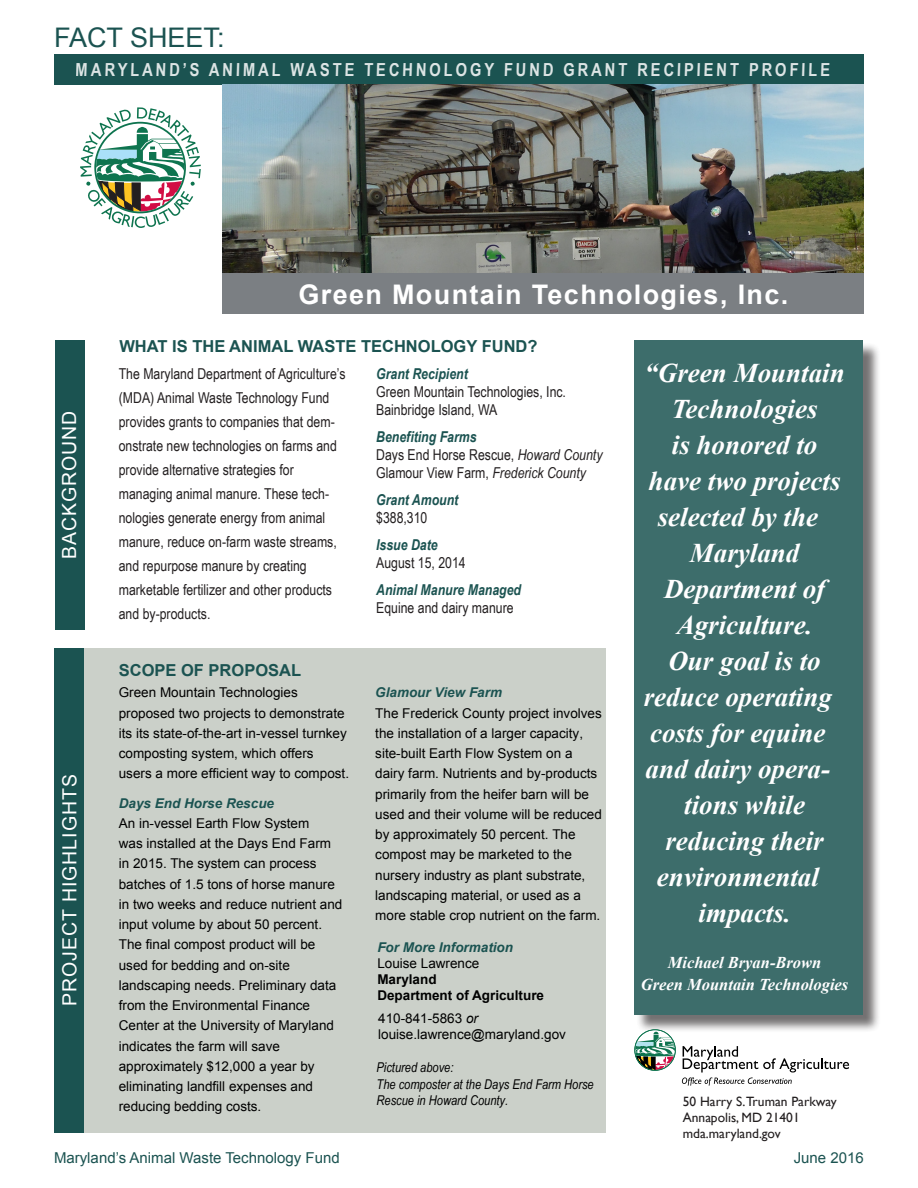
<style>
.page{position:relative;width:918px;height:1188px;background:#fff}
.page>*{position:absolute;margin:0;border:0;box-sizing:border-box;transform-origin:0 0}
.t1{font:italic 700 27px/36px "Times New Roman";color:#fff;text-align:center}
.t2{font:700 27px "Arial";letter-spacing:.05em;color:#fff}
.t3{font:27px "Arial";color:#1b5351}
.t4{font:19.5px "Arial";letter-spacing:.05em;color:#fff}
.t5{font:700 18px "Arial Narrow";color:#fff}
.t6{font:700 16.5px "Arial";color:#1b5351}
.t7{font:italic 700 16.5px/21px "Times New Roman";color:#fff;text-align:center}
.t8{font:15px/24px "Arial Narrow";color:#231f20}
.t9{font:italic 700 15px "Arial Narrow";color:#1b5351}
.t10{font:15px "Arial";color:#1b5351}
.t11{font:13.5px/20.2px "Arial";color:#000}
.t12{font:13.5px/20.2px "Arial";color:#000}
.t13{font:italic 13.5px/16.5px "Arial Narrow";color:#000}
.t14{font:700 13.5px/16.2px "Arial";color:#000}
.t15{font:13.5px "Gill Sans";color:#231f20}
.s1{font-weight:700;font-style:italic;color:#1b5351}
.s2{font-style:italic}
.s3{font-style:italic;color:#1b5351}
.s4{font-weight:400}
</style>
<div class="page">
<div style="left:84px;top:648px;width:522px;height:484px;background:#cbd0c9"></div>
<div style="left:54px;top:54px;width:810px;height:30px;background:#1b5351"></div>
<svg style="left:80px;top:107px;width:121px;height:121px"></svg>
<div style="left:223px;top:272px;width:641px;height:42px;background:#7b7f83"></div>
<div style="left:55px;top:340px;width:30px;height:289px;background:#1b5351"></div>
<div style="left:54px;top:648px;width:30px;height:484px;background:#1b5351"></div>
<div style="left:636px;top:343px;width:245px;height:690px;background:#231f20;opacity:.75"></div>
<div style="left:634px;top:340px;width:228px;height:674px;background:#3d6d6b"></div>
<svg style="left:682px;top:1046px;width:167px;height:40px"></svg>
<svg style="left:634px;top:1029px;width:42px;height:42px"></svg>
<img style="left:223px;top:84px;width:641px;height:188px">
<p class="t3" style="left:54px;top:19px;width:172px">FACT SHEET:</p>
<h3 class="t5" style="left:76px;top:56px;width:757px">MARYLAND’S ANIMAL WASTE TECHNOLOGY FUND GRANT RECIPIENT PROFILE</h3>
<p class="t2" style="left:299px;top:277px;width:491px">Green Mountain Technologies, Inc.</p>
<p class="t4" style="left:56px;top:559px;width:150px;rotate:-90deg">BACKGROUND</p>
<p class="t4" style="left:57px;top:1006px;width:233px;rotate:-90deg">PROJECT HIGHLIGHTS</p>
<p class="t6" style="left:119px;top:336px;width:420px">WHAT IS THE ANIMAL WASTE TECHNOLOGY FUND?</p>
<p class="t8" style="left:119px;top:361px;width:228px">The Maryland Department of Agriculture’s (MDA) Animal Waste Technology Fund provides grants to companies that dem&shy;onstrate new technologies on farms and provide alternative strategies for</p>
<p class="t8" style="left:119px;top:481px;width:220px">managing animal manure. These tech&shy;nologies generate energy from animal manure, reduce on-farm waste streams, and repurpose manure by creating</p>
<p class="t8" style="left:119px;top:577px;width:215px">marketable fertilizer and other products and by-products.</p>
<p class="t6" style="left:119px;top:659px;width:184px">SCOPE OF PROPOSAL</p>
<p class="t11" style="left:119px;top:683px;width:232px">Green Mountain Technologies proposed two projects to demonstrate its its state-of-the-art in-vessel turnkey composting system, which offers users a more efficient way to compost.</p>
<p class="t11" style="left:119px;top:793px;width:225px"><span class="s1">Days End Horse Rescue<br></span>An in-vessel Earth Flow System<br>was installed at the Days End Farm in 2015. The system can process batches of 1.5 tons of horse manure in two weeks and reduce nutrient and input volume by about 50 percent.<br>The final compost product will be used for bedding and on-site landscaping needs. Preliminary data from the Environmental Finance<br>Center at the University of Maryland indicates the farm will save approximately $12,000 a year by eliminating landfill expenses and reducing bedding costs.</p>
<p class="t9" style="left:376px;top:363px;width:93px">Grant Recipient</p>
<p class="t8" style="left:376px;top:379px;width:191px">Green Mountain Technologies, Inc.</p>
<p class="t8" style="left:376px;top:397px;width:123px">Bainbridge Island, WA</p>
<p class="t8" style="left:376px;top:427px;width:228px;line-height:18px"><span class="s1">Benefiting Farms<br></span>Days End Horse Rescue, <span class="s2">Howard County<br></span>Glamour View Farm, <span class="s2">Frederick County</span></p>
<p class="t9" style="left:376px;top:489px;width:84px">Grant Amount</p>
<p class="t8" style="left:376px;top:505px;width:53px">$388,310</p>
<p class="t9" style="left:376px;top:534px;width:63px">Issue Date</p>
<p class="t8" style="left:376px;top:550px;width:91px">August 15, 2014</p>
<p class="t9" style="left:376px;top:579px;width:146px">Animal Manure Managed</p>
<p class="t8" style="left:376px;top:595px;width:139px">Equine and dairy manure</p>
<p class="t12" style="left:375px;top:683px;width:228px"><span class="s1">Glamour View</span> <span class="s1">Farm<br></span>The Frederick County project involves the installation of a larger capacity, site-built Earth Flow System on a dairy farm. Nutrients and by-products primarily from the heifer barn will be used and their volume will be reduced by approximately 50 percent. The compost may be marketed to the nursery industry as plant substrate, landscaping material, or used as a more stable crop nutrient on the farm.</p>
<p class="t14" style="left:377px;top:939px;width:168px"><span class="s3">For More Information<br></span><span class="s4">Louise Lawrence<br></span>Maryland<br>Department of Agriculture</p>
<p class="t11" style="left:378px;top:1008px;width:101px">410-841-5863 <span class="s2">or</span></p>
<p class="t11" style="left:378px;top:1025px;width:189px">louise.lawrence@maryland.gov</p>
<p class="t13" style="left:377px;top:1059px;width:219px">Pictured above:<br>The composter at the Days End Farm Horse<br>Rescue in Howard County.</p>
<h1 class="t1" style="left:644px;top:354px;width:203px">“Green Mountain<br>Technologies<br>is honored to have two projects selected by the<br>Maryland<br>Department of<br>Agriculture.<br>Our goal is to reduce operating costs for equine and dairy opera&shy;tions while reducing their environmental impacts.</h1>
<p class="t7" style="left:641px;top:952px;width:209px">Michael Bryan-Brown<br>Green Mountain Technologies</p>
<p class="t15" style="left:683px;top:1093px;width:155px">50 Harry S.Truman Parkway</p>
<p class="t15" style="left:683px;top:1110px;width:118px">Annapolis, MD 21401</p>
<p class="t15" style="left:683px;top:1126px;width:100px">mda.maryland.gov</p>
<p class="t10" style="left:54px;top:1148px;width:287px">Maryland’s Animal Waste Technology Fund</p>
<p class="t10" style="left:794px;top:1148px;width:72px">June 2016</p>
</div>
